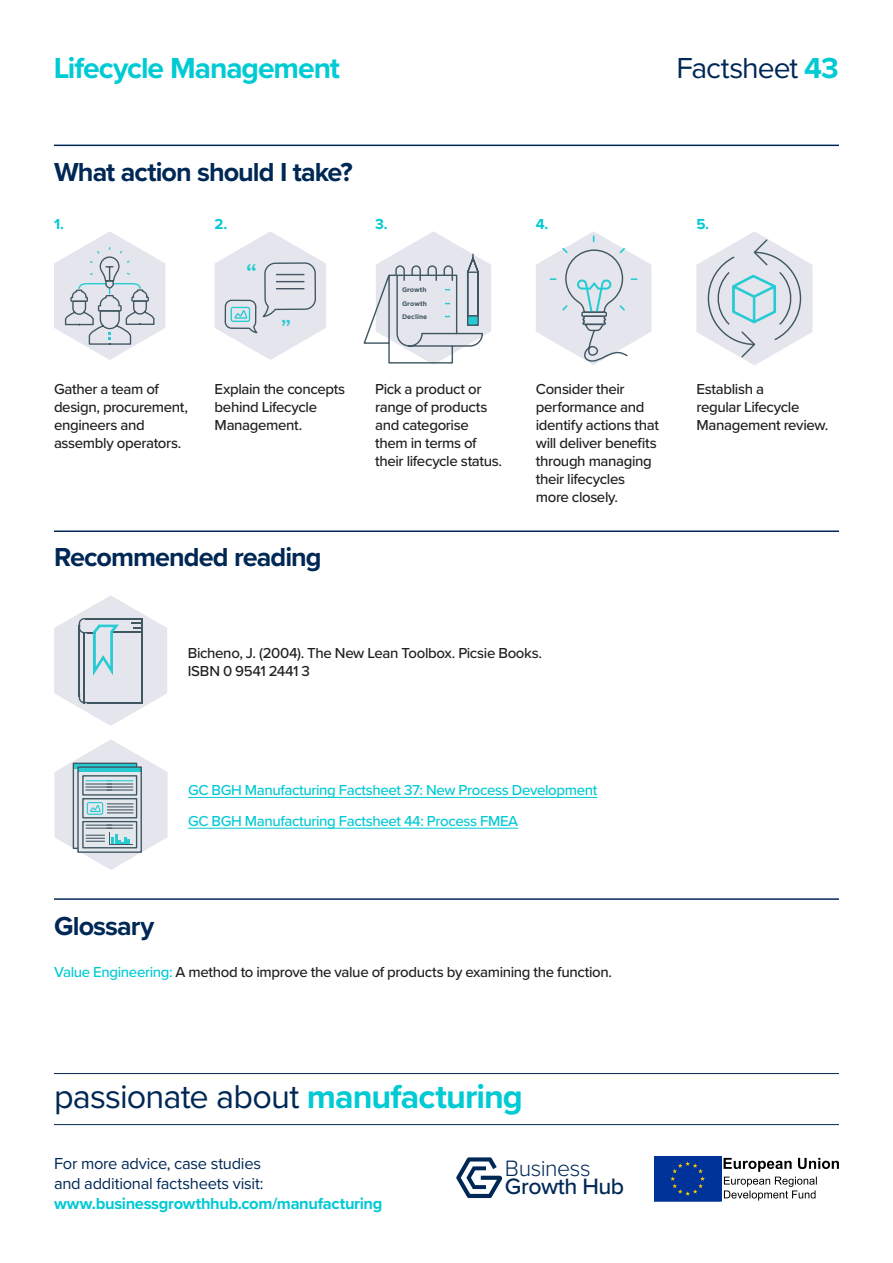
<style>
.page{position:relative;width:893px;height:1263px;background:#fff}
.page>*{position:absolute;margin:0;border:0;box-sizing:border-box;transform-origin:0 0}
.Heading{font:34.2px "Proxima Nova";letter-spacing:-.025em;color:#002855}
.Heading-2{font:700 30px "Proxima Nova";letter-spacing:-.035em;color:#00cad4}
.Heading-3{font:30px "Proxima Nova";letter-spacing:-.035em;color:#002855}
.t1{font:500 28.2px "Proxima Nova";color:#26cad3}
.t2{font:28.2px "Proxima Nova";color:#26cad3}
.Heading-4{font:700 27px "Proxima Nova";letter-spacing:-.035em;color:#002855}
.t3{font:500 23.1px/18px "Proxima Nova";letter-spacing:-.02em;color:#002855}
.t4{font:16.5px/19.8px "Proxima Nova";letter-spacing:-.015em;color:#002855}
.Heading-5{font:500 15px/18px "Proxima Nova";letter-spacing:-.025em;color:#231f20}
.Heading-6{font:500 15px/30.8px "Proxima Nova";letter-spacing:-.025em;color:#00cad4}
.Heading-7{font:700 15px "Proxima Nova";color:#00cad4}
.t5{font:700 6.6px/13.2px "Gotham";color:#405762;text-align:justify}
.s1{font-weight:700;color:#00cad4}
.s2{color:#00cad4}
.s3{font-weight:300}
</style>
<div class="page">
<hr style="left:54px;top:145px;width:785px;height:1px;background:#002855">
<svg style="left:364px;top:231px;width:127px;height:134px"></svg>
<svg style="left:54px;top:231px;width:111px;height:129px"></svg>
<svg style="left:215px;top:231px;width:111px;height:129px"></svg>
<svg style="left:536px;top:231px;width:115px;height:134px"></svg>
<svg style="left:696px;top:231px;width:116px;height:134px"></svg>
<hr style="left:54px;top:530px;width:785px;height:2px;background:#002855">
<svg style="left:54px;top:595px;width:113px;height:131px"></svg>
<svg style="left:54px;top:740px;width:114px;height:130px"></svg>
<hr style="left:54px;top:898px;width:785px;height:2px;background:#002855">
<hr style="left:54px;top:1073px;width:785px;height:1px;background:#002855">
<hr style="left:54px;top:1124px;width:785px;height:1px;background:#002855">
<svg style="left:724px;top:1158px;width:115px;height:42px"></svg>
<div style="left:654px;top:1156px;width:67px;height:45px;background:#039"></div>
<svg style="left:670px;top:1161px;width:35px;height:35px"></svg>
<svg style="left:456px;top:1157px;width:46px;height:41px"></svg>
<hr style="left:188px;top:797px;width:409px;height:1px;background:#00cad4">
<hr style="left:188px;top:828px;width:330px;height:1px;background:#00cad4">
<p class="Heading-2" style="left:54px;top:45px;width:288px">Lifecycle Management</p>
<p class="Heading-3" style="left:676px;top:45px;width:164px">Factsheet <span class="s1">43</span></p>
<p class="Heading-4" style="left:54px;top:152px;width:300px">What action should I take?</p>
<p class="Heading-7" style="left:54px;top:213px;width:11px">1.</p>
<p class="Heading-7" style="left:215px;top:213px;width:14px">2.</p>
<p class="Heading-7" style="left:375px;top:213px;width:14px">3.</p>
<p class="Heading-7" style="left:536px;top:213px;width:14px">4.</p>
<p class="Heading-7" style="left:696px;top:213px;width:14px">5.</p>
<p class="t1" style="left:246px;top:252px;width:13px">“</p>
<p class="t2" style="left:292px;top:338px;width:12px;rotate:-180deg">“</p>
<p class="t5" style="left:402px;top:283px;width:27px">Growth Growth Decline</p>
<p class="Heading-5" style="left:54px;top:379px;width:135px">Gather a team of design, procurement, engineers and assembly operators.</p>
<p class="Heading-5" style="left:215px;top:379px;width:132px">Explain the concepts behind Lifecycle<br>Management.</p>
<p class="Heading-5" style="left:375px;top:379px;width:128px">Pick a product or range of products and categorise them in terms of their lifecycle status.</p>
<p class="Heading-5" style="left:536px;top:379px;width:125px">Consider their performance and identify actions that will deliver benefits through managing their lifecycles more closely.</p>
<p class="Heading-5" style="left:696px;top:379px;width:133px">Establish a<br>regular Lifecycle<br>Management review.</p>
<p class="Heading-4" style="left:54px;top:536px;width:269px">Recommended reading</p>
<p class="Heading-5" style="left:188px;top:643px;width:356px">Bicheno, J. (2004). The New Lean Toolbox. Picsie Books.<br>ISBN 0 9541 2441 3</p>
<p class="Heading-6" style="left:188px;top:774px;width:411px">GC BGH Manufacturing Factsheet 37: New Process Development<br>GC BGH Manufacturing Factsheet 44: Process FMEA</p>
<p class="Heading-4" style="left:54px;top:906px;width:102px">Glossary</p>
<p class="Heading-5" style="left:54px;top:962px;width:560px"><span class="s2">Value Engineering:</span> A method to improve the value of products by examining the function.</p>
<p class="Heading" style="left:54px;top:1071px;width:470px">passionate about <span class="s1">manufacturing</span></p>
<p class="t4" style="left:54px;top:1153px;width:330px">For more advice, case studies<br>and additional factsheets visit: <span class="s1">www.businessgrowthhub.com/manufacturing</span></p>
<p class="t3" style="left:505px;top:1158px;width:121px"><span class="s3">Business<br></span>Growth Hub</p>
</div>
